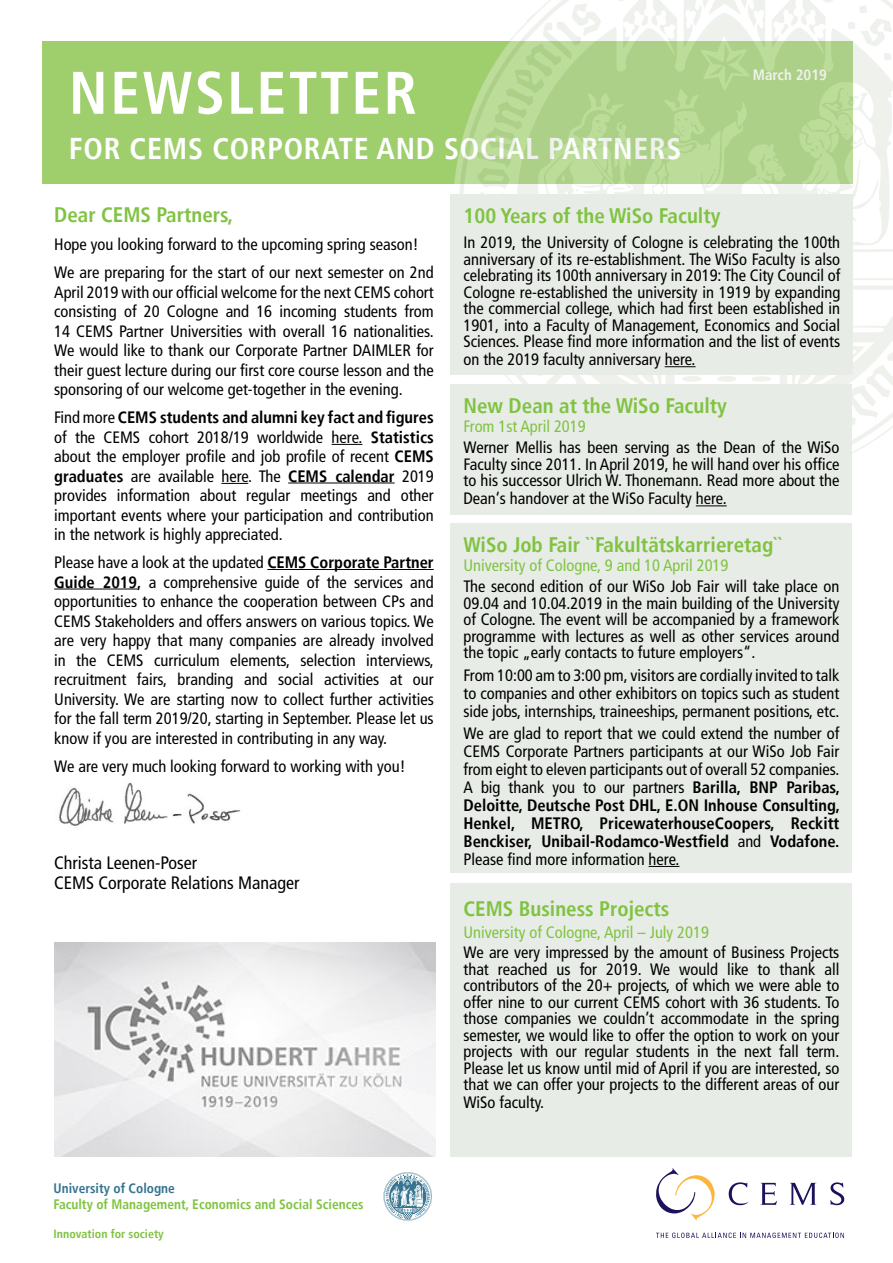
<style>
.page{position:relative;width:893px;height:1263px;background:#fff}
.page>*{position:absolute;margin:0;border:0;box-sizing:border-box;transform-origin:0 0}
.t1{font:700 condensed 60px "Frutiger LT";letter-spacing:.04em;color:#fff}
.t2{font:700 condensed 30px "Frutiger LT";letter-spacing:.025em;color:#fff}
.t3{font:700 condensed 21px "Frutiger LT";color:#80c342}
.t4{font:condensed 18px/19.5px "Frutiger LT";color:#000}
.t5{font:condensed 16.5px/16.5px "Frutiger LT";color:#000;text-align:justify}
.t6{font:condensed 16.5px "Frutiger LT";color:#80c342}
.t7{font:700 condensed 15px "Frutiger LT";color:#fff}
.t8{font:700 condensed 13.65px "Frutiger LT";color:#80c342}
.t9{font:700 condensed 13.65px "Frutiger LT";color:#367490}
.t10{font:700 condensed 12px "Frutiger LT";color:#80c342}
.s1{font-weight:700}
</style>
<div class="page">
<svg style="left:42px;top:41px;width:810px;height:143px;background:#a7d17b"></svg>
<svg style="left:383px;top:1172px;width:49px;height:49px"></svg>
<svg style="left:656px;top:1168px;width:59px;height:52px"></svg>
<svg style="left:729px;top:1182px;width:19px;height:23px"></svg>
<svg style="left:761px;top:1183px;width:16px;height:22px"></svg>
<svg style="left:790px;top:1183px;width:26px;height:22px"></svg>
<svg style="left:830px;top:1182px;width:14px;height:23px"></svg>
<svg style="left:656px;top:1232px;width:188px;height:6px"></svg>
<img style="left:463px;top:0;width:87px;height:135px">
<div style="left:451px;top:195px;width:402px;height:180px;background:#e8ece7"></div>
<hr style="left:665px;top:366px;width:31px;height:1px;background:#000">
<hr style="left:332px;top:444px;width:30px;height:1px;background:#000">
<svg style="left:221px;top:483px;width:27px;height:1px"></svg>
<hr style="left:288px;top:483px;width:107px;height:1px;background:#000">
<hr style="left:267px;top:569px;width:167px;height:1px;background:#000">
<hr style="left:54px;top:589px;width:83px;height:1px;background:#000">
<img style="left:59px;top:782px;width:182px;height:44px">
<div style="left:451px;top:384px;width:401px;height:131px;background:#e8ece7"></div>
<hr style="left:696px;top:505px;width:31px;height:1px;background:#000">
<img style="left:54px;top:943px;width:381px;height:213px">
<div style="left:451px;top:883px;width:401px;height:273px;background:#e8ece7"></div>
<div style="left:451px;top:523px;width:401px;height:350px;background:#e8ece7"></div>
<hr style="left:649px;top:866px;width:30px;height:1px;background:#000">
<h1 class="t1" style="left:69px;top:57px;width:350px">Newsletter</h1>
<h2 class="t2" style="left:69px;top:131px;width:614px">for CEMS Corporate and social Partners</h2>
<p class="t7" style="left:753px;top:66px;width:76px">March 2019</p>
<p class="t3" style="left:54px;top:202px;width:181px">Dear CEMS Partners,</p>
<p class="t5" style="left:54px;top:231px;width:381px;line-height:28px">Hope you looking forward to the upcoming spring season!<br>We are preparing for the start of our next semester on 2nd</p>
<p class="t5" style="left:54px;top:282px;width:381px;line-height:19.5px">April 2019 with our official welcome for the next CEMS cohort consisting of 20 Cologne and 16 incoming students from 14 CEMS Partner Universities with overall 16 nationalities.<br>We would like to thank our Corporate Partner DAIMLER for their guest lecture during our first core course lesson and the sponsoring of our welcome get-together in the evening.</p>
<p class="t5" style="left:54px;top:408px;width:381px;line-height:19.5px">Find more <span class="s1">CEMS students and alumni key fact and figures </span>of the CEMS cohort 2018/19 worldwide here. <span class="s1">Statistics </span>about the employer profile and job profile of recent <span class="s1">CEMS graduates</span> are available here. The <span class="s1">CEMS calendar</span> 2019 provides information about regular meetings and other important events where your participation and contribution in the network is highly appreciated.</p>
<p class="t5" style="left:54px;top:553px;width:381px;line-height:19.5px">Please have a look at the updated <span class="s1">CEMS Corporate Partner Guide 2019,</span> a comprehensive guide of the services and opportunities to enhance the cooperation between CPs and CEMS Stakeholders and offers answers on various topics. We are very happy that many companies are already involved in the CEMS curriculum elements, selection interviews, recruitment fairs, branding and social activities at our University. We are starting now to collect further activities for the fall term 2019/20, starting in September. Please let us know if you are interested in contributing in any way.</p>
<p class="t5" style="left:54px;top:758px;width:353px">We are very much looking forward to working with you!</p>
<p class="t4" style="left:54px;top:853px;width:247px">Christa Leenen-Poser<br>CEMS Corporate Relations Manager</p>
<p class="t9" style="left:54px;top:1180px;width:123px">University of Cologne</p>
<p class="t8" style="left:54px;top:1196px;width:312px">Faculty of Management, Economics and Social Sciences</p>
<p class="t10" style="left:54px;top:1227px;width:112px">Innovation for society</p>
<p class="t3" style="left:463px;top:203px;width:258px">100 Years of the WiSo Faculty</p>
<p class="t5" style="left:463px;top:234px;width:378px">In 2019, the University of Cologne is celebrating the 100th anniversary of its re-establishment. The WiSo Faculty is also celebrating its 100th anniversary in 2019: The City Council of Cologne re-established the university in 1919 by expanding the commercial college, which had first been established in 1901, into a Faculty of Management, Economics and Social Sciences. Please find more information and the list of events</p>
<p class="t5" style="left:463px;top:351px;width:234px">on the 2019 faculty anniversary here.</p>
<p class="t3" style="left:463px;top:393px;width:265px">New Dean at the WiSo Faculty</p>
<p class="t6" style="left:463px;top:417px;width:124px">From 1st April 2019</p>
<p class="t5" style="left:463px;top:439px;width:377px">Werner Mellis has been serving as the Dean of the WiSo Faculty since 2011. In April 2019, he will hand over his office to his successor Ulrich W. Thonemann. Read more about the</p>
<p class="t5" style="left:463px;top:490px;width:265px">Dean‘s handover at the WiSo Faculty here.</p>
<p class="t3" style="left:463px;top:532px;width:321px">WiSo Job Fair ``Fakultätskarrieretag``</p>
<p class="t6" style="left:463px;top:556px;width:266px">University of Cologne, 9 and 10 April 2019</p>
<p class="t5" style="left:463px;top:578px;width:377px">The second edition of our WiSo Job Fair will take place on 09.04 and 10.04.2019 in the main building of the University of Cologne. The event will be accompanied by a framework programme with lectures as well as other services around the topic „early contacts to future employers“.</p>
<p class="t5" style="left:463px;top:666px;width:377px;line-height:18px">From 10:00 am to 3:00 pm, visitors are cordially invited to talk to companies and other exhibitors on topics such as student side jobs, internships, traineeships, permanent positions, etc.</p>
<p class="t5" style="left:463px;top:724px;width:378px;line-height:18px">We are glad to report that we could extend the number of CEMS Corporate Partners participants at our WiSo Job Fair from eight to eleven participants out of overall 52 companies.<br>A big thank you to our partners <span class="s1">Barilla, BNP Paribas, Deloitte, Deutsche Post DHL, E.ON Inhouse Consulting, Henkel, METRO, PricewaterhouseCoopers, Reckitt Benckiser, Unibail-Rodamco-Westfield</span> and <span class="s1">Vodafone.<br></span>Please find more information here.</p>
<p class="t3" style="left:463px;top:896px;width:207px">CEMS Business Projects</p>
<p class="t6" style="left:463px;top:922px;width:247px">University of Cologne, April – July 2019</p>
<p class="t5" style="left:463px;top:944px;width:377px">We are very impressed by the amount of Business Projects that reached us for 2019. We would like to thank all contributors of the 20+ projects, of which we were able to offer nine to our current CEMS cohort with 36 students. To those companies we couldn’t accommodate in the spring semester, we would like to offer the option to work on your projects with our regular students in the next fall term.<br>Please let us know until mid of April if you are interested, so that we can offer your projects to the different areas of our</p>
<p class="t5" style="left:463px;top:1094px;width:82px">WiSo faculty.</p>
</div>
